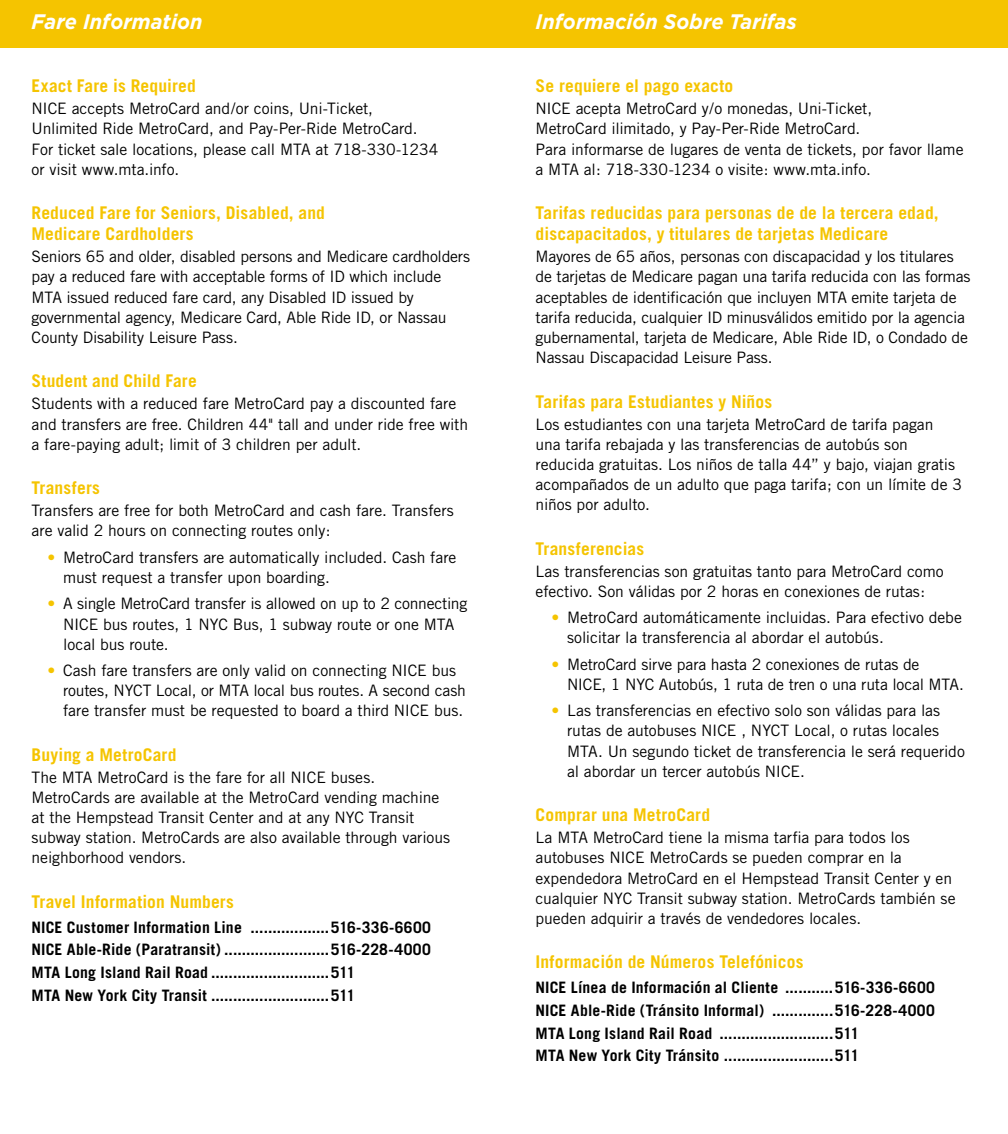
<style>
.page{position:relative;width:1008px;height:1134px;background:#fff}
.page>*{position:absolute;margin:0;border:0;box-sizing:border-box;transform-origin:0 0}
.t1{font:italic 700 21px "Gotham";color:#fff;scale:.95 1}
.t2{font:700 17.5px/21px "Trade Gothic";letter-spacing:.01em;color:#f5c400}
.t3{font:15.75px/20.1px "Trade Gothic";letter-spacing:-.005em;color:#000}
.t4{font:700 15.75px/22.8px "Trade Gothic";letter-spacing:.015em;color:#000}
.s1{color:#f5c400}
</style>
<div class="page">
<div style="left:0;top:0;width:1008px;height:47px;background:#f5c400"></div>
<h1 class="t1" style="left:32px;top:8px;width:181px">Fare Information</h1>
<p class="t2" style="left:32px;top:75px;width:166px">Exact Fare is Required</p>
<p class="t3" style="left:32px;top:98px;width:408px">NICE accepts MetroCard and/or coins, Uni-Ticket, Unlimited Ride MetroCard, and Pay-Per-Ride MetroCard.<br>For ticket sale locations, please call MTA at 718-330-1234 or visit www.mta.info.</p>
<p class="t2" style="left:32px;top:202px;width:295px">Reduced Fare for Seniors, Disabled, and<br>Medicare Cardholders</p>
<p class="t3" style="left:32px;top:246px;width:440px">Seniors 65 and older, disabled persons and Medicare cardholders pay a reduced fare with acceptable forms of ID which include MTA issued reduced fare card, any Disabled ID issued by governmental agency, Medicare Card, Able Ride ID, or Nassau County Disability Leisure Pass.</p>
<p class="t2" style="left:32px;top:370px;width:167px">Student and Child Fare</p>
<p class="t3" style="left:32px;top:394px;width:438px">Students with a reduced fare MetroCard pay a discounted fare and transfers are free. Children 44" tall and under ride free with a fare-paying adult; limit of 3 children per adult.</p>
<p class="t2" style="left:32px;top:477px;width:70px">Transfers</p>
<p class="t3" style="left:32px;top:500px;width:424px">Transfers are free for both MetroCard and cash fare. Transfers are valid 2 hours on connecting routes only:</p>
<p class="t3" style="left:63px;top:547px;width:395px;text-indent:-16px"><span class="s1">•</span> MetroCard transfers are automatically included. Cash fare must request a transfer upon boarding.</p>
<p class="t3" style="left:63px;top:594px;width:406px;text-indent:-16px"><span class="s1">•</span> A single MetroCard transfer is allowed on up to 2 connecting<br>NICE bus routes, 1 NYC Bus, 1 subway route or one MTA local bus route.</p>
<p class="t3" style="left:63px;top:660px;width:404px;text-indent:-16px"><span class="s1">•</span> Cash fare transfers are only valid on connecting NICE bus routes, NYCT Local, or MTA local bus routes. A second cash fare transfer must be requested to board a third NICE bus.</p>
<p class="t2" style="left:32px;top:744px;width:146px">Buying a MetroCard</p>
<p class="t3" style="left:32px;top:767px;width:420px">The MTA MetroCard is the fare for all NICE buses.<br>MetroCards are available at the MetroCard vending machine at the Hempstead Transit Center and at any NYC Transit subway station. MetroCards are also available through various neighborhood vendors.</p>
<p class="t2" style="left:32px;top:891px;width:204px">Travel Information Numbers</p>
<p class="t4" style="left:32px;top:916px;width:401px">NICE Customer Information Line ..................516-336-6600<br>NICE Able-Ride (Paratransit) ........................516-228-4000<br>MTA Long Island Rail Road ...........................511<br>MTA New York City Transit ...........................511</p>
<h1 class="t1" style="left:536px;top:8px;width:276px">Información Sobre Tarifas</h1>
<p class="t2" style="left:536px;top:75px;width:199px">Se requiere el pago exacto</p>
<p class="t3" style="left:536px;top:98px;width:429px">NICE acepta MetroCard y/o monedas, Uni-Ticket,<br>MetroCard ilimitado, y Pay-Per-Ride MetroCard.<br>Para informarse de lugares de venta de tickets, por favor llame a MTA al: 718-330-1234 o visite: www.mta.info.</p>
<p class="t2" style="left:536px;top:202px;width:405px">Tarifas reducidas para personas de de la tercera edad, discapacitados, y titulares de tarjetas Medicare</p>
<p class="t3" style="left:536px;top:246px;width:436px">Mayores de 65 años, personas con discapacidad y los titulares de tarjetas de Medicare pagan una tarifa reducida con las formas aceptables de identificación que incluyen MTA emite tarjeta de tarifa reducida, cualquier ID minusválidos emitido por la agencia gubernamental, tarjeta de Medicare, Able Ride ID, o Condado de Nassau Discapacidad Leisure Pass.</p>
<p class="t2" style="left:536px;top:391px;width:238px">Tarifas para Estudiantes y Niños</p>
<p class="t3" style="left:536px;top:414px;width:428px">Los estudiantes con una tarjeta MetroCard de tarifa pagan una tarifa rebajada y las transferencias de autobús son reducida gratuitas. Los niños de talla 44” y bajo, viajan gratis acompañados de un adulto que paga tarifa; con un límite de 3 niños por adulto.</p>
<p class="t2" style="left:536px;top:538px;width:110px">Transferencias</p>
<p class="t3" style="left:536px;top:561px;width:410px">Las transferencias son gratuitas tanto para MetroCard como efectivo. Son válidas por 2 horas en conexiones de rutas:</p>
<p class="t3" style="left:567px;top:607px;width:396px;text-indent:-16px"><span class="s1">•</span> MetroCard automáticamente incluidas. Para efectivo debe solicitar la transferencia al abordar el autobús.</p>
<p class="t3" style="left:567px;top:654px;width:398px;text-indent:-16px"><span class="s1">•</span> MetroCard sirve para hasta 2 conexiones de rutas de<br>NICE, 1 NYC Autobús, 1 ruta de tren o una ruta local MTA.</p>
<p class="t3" style="left:567px;top:701px;width:399px;text-indent:-16px"><span class="s1">•</span> Las transferencias en efectivo solo son válidas para las rutas de autobuses NICE , NYCT Local, o rutas locales MTA. Un segundo ticket de transferencia le será requerido al abordar un tercer autobús NICE.</p>
<p class="t2" style="left:536px;top:804px;width:176px">Comprar una MetroCard</p>
<p class="t3" style="left:536px;top:828px;width:422px">La MTA MetroCard tiene la misma tarfia para todos los autobuses NICE MetroCards se pueden comprar en la expendedora MetroCard en el Hempstead Transit Center y en cualquier NYC Transit subway station. MetroCards también se pueden adquirir a través de vendedores locales.</p>
<p class="t2" style="left:536px;top:951px;width:270px">Información de Números Telefónicos</p>
<p class="t4" style="left:536px;top:976px;width:401px">NICE Línea de Información al Cliente ...........516-336-6600<br>NICE Able-Ride (Tránsito Informal) ..............516-228-4000<br>MTA Long Island Rail Road ..........................511<br>MTA New York City Tránsito .........................511</p>
</div>
